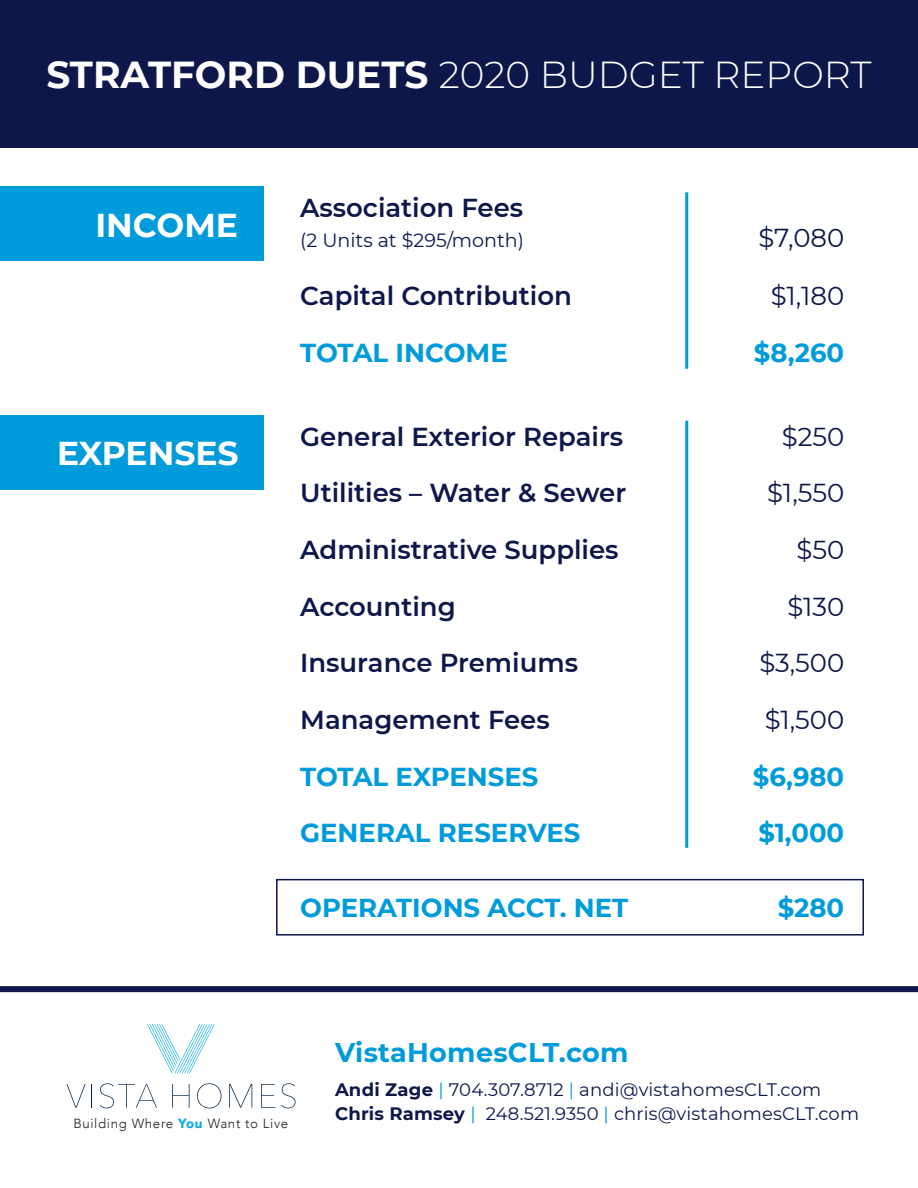
<style>
.page{position:relative;width:918px;height:1188px;background:#fff}
.page>*{position:absolute;margin:0;border:0;box-sizing:border-box;transform-origin:0 0}
.t1{font:300 37.5px "Montserrat";color:#fff}
.t2{font:700 33px "Montserrat";color:#fff}
.t3{font:700 27px "Montserrat";letter-spacing:.01em;color:#009bda}
.t4{font:600 25.95px "Montserrat";color:#0d174a}
.t5{font:700 25.95px "Montserrat";color:#009bda}
.t6{font:25.95px "Montserrat";color:#0d174a}
.t7{font:19.05px "Montserrat";color:#0d174a}
.t8{font:18px "Montserrat";letter-spacing:.01em;color:#0d174a}
.t9{font:300 13.35px "Avenir";letter-spacing:.05em;color:#231f20}
.s1{font-weight:700}
.s2{font-weight:900;color:#00abe7}
.s3{color:#009bda}
</style>
<div class="page">
<div style="left:0;top:186px;width:264px;height:75px;background:#009bda"></div>
<div style="left:0;top:415px;width:264px;height:75px;background:#009bda"></div>
<div style="left:0;top:0;width:918px;height:148px;background:#0d174a"></div>
<hr style="left:685px;top:192px;width:3px;height:177px;background:#009bda">
<hr style="left:685px;top:421px;width:3px;height:427px;background:#009bda">
<div style="left:0;top:986px;width:918px;height:6px;background:#0d174a"></div>
<svg style="left:147px;top:1024px;width:68px;height:50px"></svg>
<svg style="left:67px;top:1084px;width:25px;height:24px"></svg>
<svg style="left:100px;top:1083px;width:57px;height:25px"></svg>
<svg style="left:172px;top:1084px;width:18px;height:24px"></svg>
<svg style="left:197px;top:1083px;width:24px;height:25px"></svg>
<svg style="left:229px;top:1084px;width:23px;height:24px"></svg>
<svg style="left:261px;top:1084px;width:14px;height:24px"></svg>
<svg style="left:281px;top:1083px;width:15px;height:25px"></svg>
<div style="left:276px;top:879px;width:588px;height:57px;border:2px solid #0d174a"></div>
<p class="t1" style="left:46px;top:49px;width:827px"><span class="s1">STRATFORD DUETS</span> 2020 BUDGET REPORT</p>
<p class="t2" style="left:95px;top:201px;width:144px">INCOME</p>
<p class="t2" style="left:57px;top:430px;width:183px">EXPENSES</p>
<p class="t4" style="left:300px;top:190px;width:224px">Association Fees</p>
<p class="t7" style="left:300px;top:228px;width:225px">(2 Units at $295/month)</p>
<p class="t4" style="left:300px;top:278px;width:273px">Capital Contribution</p>
<p class="t5" style="left:300px;top:334px;width:209px">TOTAL INCOME</p>
<p class="t4" style="left:300px;top:418px;width:325px">General Exterior Repairs</p>
<p class="t4" style="left:300px;top:475px;width:328px">Utilities – Water &amp; Sewer</p>
<p class="t4" style="left:300px;top:531px;width:320px">Administrative Supplies</p>
<p class="t4" style="left:300px;top:588px;width:157px">Accounting</p>
<p class="t4" style="left:300px;top:645px;width:279px">Insurance Premiums</p>
<p class="t4" style="left:300px;top:701px;width:251px">Management Fees</p>
<p class="t5" style="left:300px;top:758px;width:240px">TOTAL EXPENSES</p>
<p class="t5" style="left:300px;top:814px;width:282px">GENERAL RESERVES</p>
<p class="t5" style="left:300px;top:889px;width:330px">OPERATIONS ACCT. NET</p>
<p class="t6" style="left:759px;top:220px;width:87px">$7,080</p>
<p class="t6" style="left:771px;top:278px;width:75px">$1,180</p>
<p class="t5" style="left:754px;top:334px;width:92px">$8,260</p>
<p class="t6" style="left:782px;top:419px;width:64px">$250</p>
<p class="t6" style="left:767px;top:475px;width:78px">$1,550</p>
<p class="t6" style="left:796px;top:532px;width:49px">$50</p>
<p class="t6" style="left:787px;top:589px;width:58px">$130</p>
<p class="t6" style="left:759px;top:645px;width:86px">$3,500</p>
<p class="t6" style="left:765px;top:702px;width:81px">$1,500</p>
<p class="t5" style="left:753px;top:758px;width:93px">$6,980</p>
<p class="t5" style="left:759px;top:814px;width:87px">$1,000</p>
<p class="t5" style="left:778px;top:889px;width:68px">$280</p>
<p class="t9" style="left:73px;top:1116px;width:216px">Building Where <span class="s2">You</span> Want to Live</p>
<p class="t3" style="left:335px;top:1033px;width:295px">VistaHomesCLT.com</p>
<p class="t8" style="left:335px;top:1077px;width:488px"><span class="s1">Andi Zage</span> <span class="s3">|</span> 704.307.8712 <span class="s3">|</span> andi@vistahomesCLT.com</p>
<p class="t8" style="left:335px;top:1101px;width:526px"><span class="s1">Chris Ramsey</span> <span class="s3">|</span> 248.521.9350 <span class="s3">|</span> chris@vistahomesCLT.com</p>
</div>
